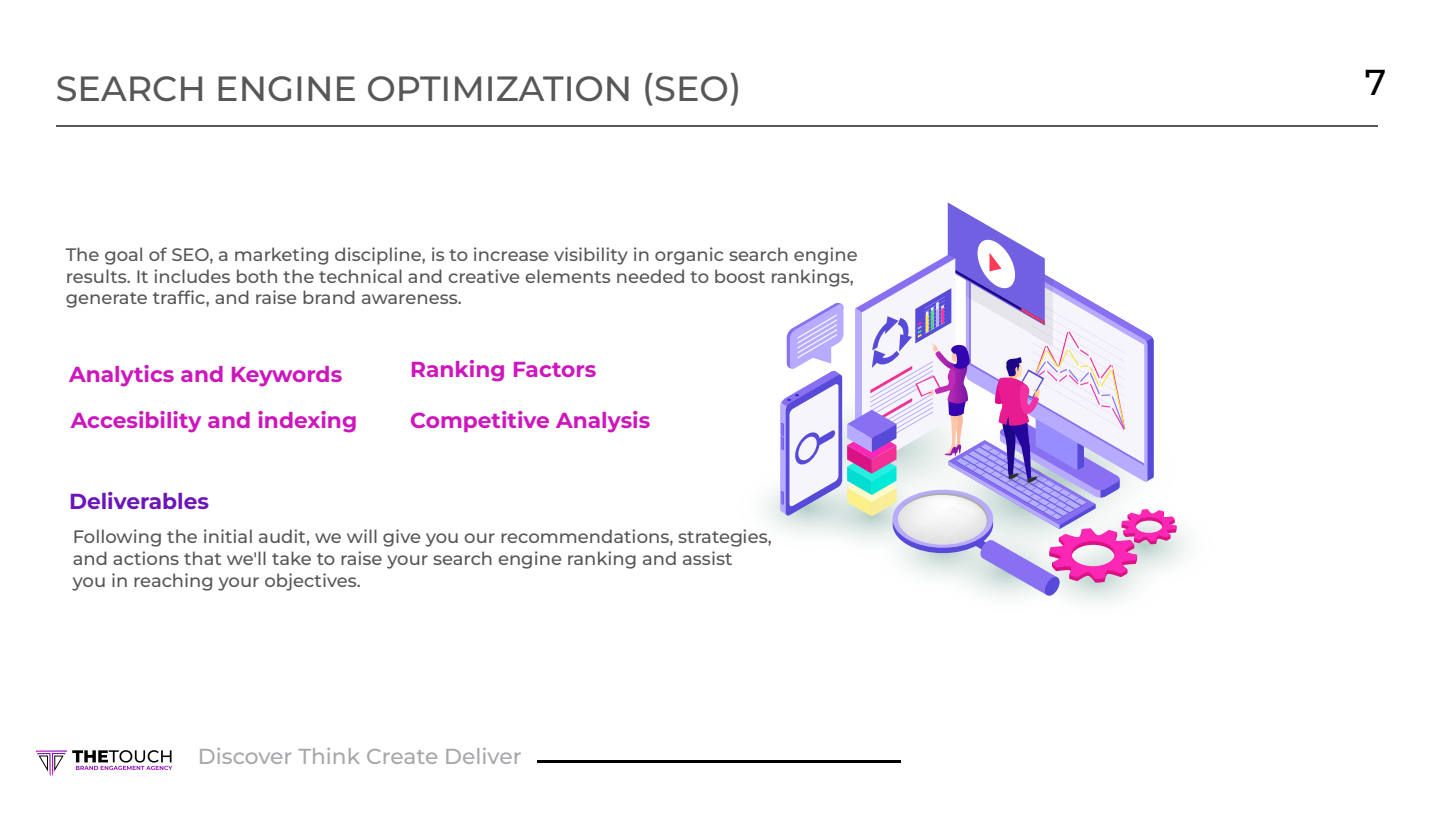
<style>
.page{position:relative;width:1455px;height:825px;background:#fff}
.page>*{position:absolute;margin:0;border:0;box-sizing:border-box;transform-origin:0 0}
.t1{font:500 36px "Montserrat";color:#000}
.t2{font:500 35.03px "Montserrat";color:#575756}
.t3{font:700 21.75px "Montserrat";color:#cd17bd}
.t4{font:500 21.75px "Montserrat";color:#a6a8ab}
.t5{font:700 21.75px "Montserrat";color:#6c16b9}
.t6{font:500 18px/21.6px "Montserrat";color:#575756}
</style>
<div class="page">
<hr style="left:56px;top:125px;width:1322px;height:2px;background:#575756">
<svg style="left:36px;top:750px;width:136px;height:26px"></svg>
<hr style="left:537px;top:760px;width:364px;height:2px;background:#000">
<svg style="left:735px;top:466px;width:144px;height:83px"></svg>
<svg style="left:780px;top:202px;width:397px;height:395px"></svg>
<h2 class="t2" style="left:56px;top:65px;width:687px">SEARCH ENGINE OPTIMIZATION (SEO)</h2>
<p class="t6" style="left:66px;top:244px;width:794px">The goal of SEO, a marketing discipline, is to increase visibility in organic search engine results. It includes both the technical and creative elements needed to boost rankings, generate traffic, and raise brand awareness.</p>
<p class="t3" style="left:69px;top:359px;width:275px">Analytics and Keywords</p>
<p class="t3" style="left:410px;top:355px;width:188px">Ranking Factors</p>
<p class="t3" style="left:71px;top:406px;width:288px">Accesibility and indexing</p>
<p class="t3" style="left:410px;top:406px;width:242px">Competitive Analysis</p>
<p class="t5" style="left:69px;top:487px;width:141px">Deliverables</p>
<p class="t6" style="left:73px;top:526px;width:701px">Following the initial audit, we will give you our recommendations, strategies, and actions that we'll take to raise your search engine ranking and assist<br>you in reaching your objectives.</p>
<p class="t4" style="left:198px;top:741px;width:325px">Discover Think Create Deliver</p>
<h1 class="t1" style="left:1365px;top:58px;width:23px">7</h1>
</div>
